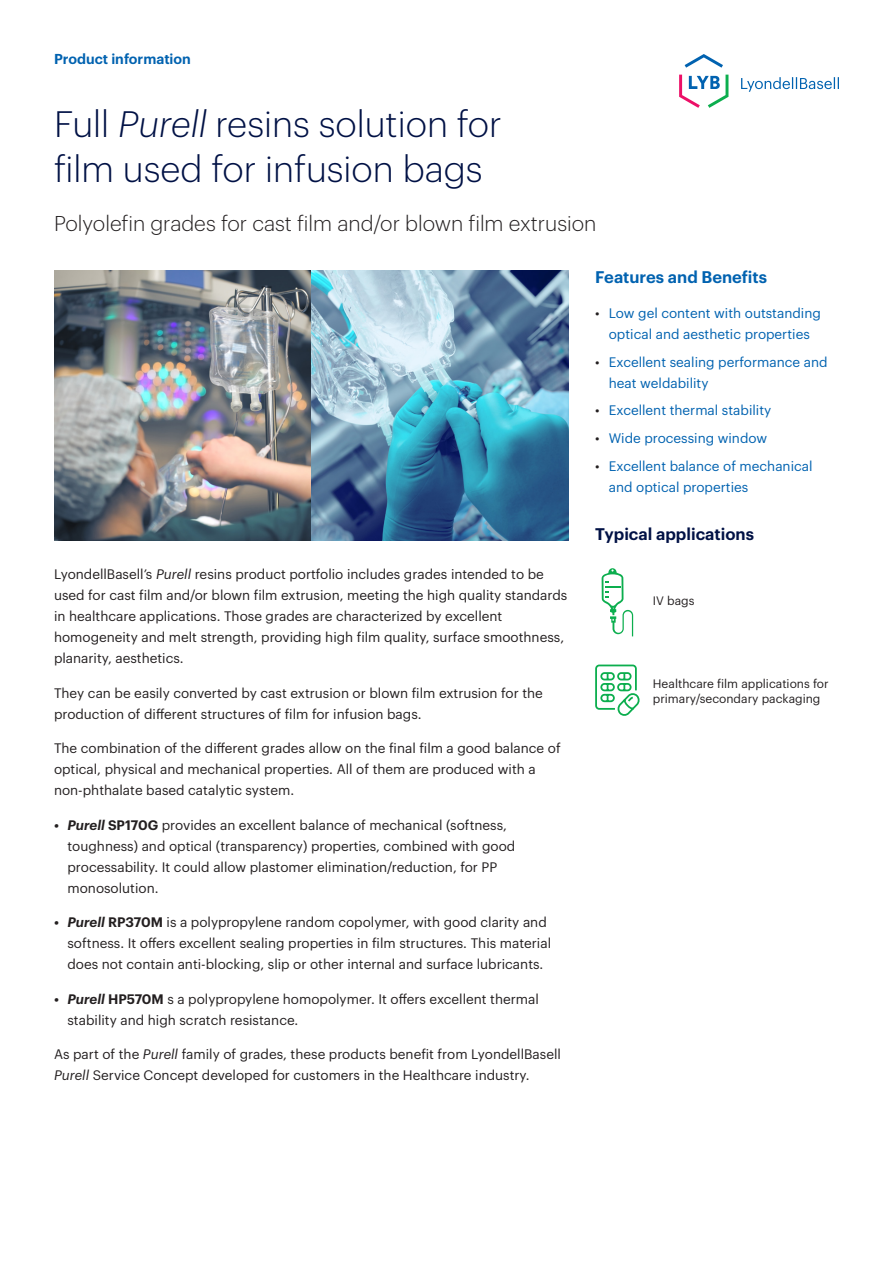
<style>
.page{position:relative;width:893px;height:1263px;background:#fff}
.page>*{position:absolute;margin:0;border:0;box-sizing:border-box;transform-origin:0 0}
.Heading_3{font:300 36px/45px "Graphik";color:#001145}
.Intro_text{font:300 21px "Graphik";color:#231f20}
.Section_header{font:600 16.5px "Graphik";color:#001145}
.Section_header-2{font:600 16.5px "Graphik";color:#0162b0}
.Business_Product_name{font:600 14.1px "Graphik";color:#0162b0}
.Body_text{font:13.5px/21px "Graphik";color:#231f20}
.t1{font:13.5px/21px "Graphik";color:#0162b0}
.Caption_body_text__FL{font:12px/15px "Graphik";color:#231f20}
.s1{font-style:italic}
.s2{color:#231f20}
.s3{font-weight:600;font-style:italic}
.s4{font-weight:600}
</style>
<div class="page">
<img style="left:54px;top:270px;width:514px;height:270px">
<svg style="left:741px;top:77px;width:98px;height:15px"></svg>
<svg style="left:685px;top:54px;width:38px;height:14px"></svg>
<svg style="left:679px;top:75px;width:49px;height:33px"></svg>
<svg style="left:602px;top:568px;width:31px;height:68px"></svg>
<svg style="left:595px;top:664px;width:45px;height:52px"></svg>
<p class="Business_Product_name" style="left:54px;top:48px;width:138px">Product information</p>
<p class="Heading_3" style="left:54px;top:99px;width:449px">Full <span class="s1">Purell</span> resins solution for film used for infusion bags</p>
<p class="Intro_text" style="left:54px;top:208px;width:544px">Polyolefin grades for cast film and/or blown film extrusion</p>
<p class="Section_header-2" style="left:595px;top:265px;width:173px">Features and Benefits</p>
<p class="t1" style="left:595px;top:301px;width:227px;text-align:center"><span class="s2">•</span> Low gel content with outstanding optical and aesthetic properties</p>
<p class="t1" style="left:609px;top:350px;width:220px;text-indent:-14px"><span class="s2">•</span> Excellent sealing performance and heat weldability</p>
<p class="t1" style="left:595px;top:399px;width:177px"><span class="s2">•</span> Excellent thermal stability</p>
<p class="t1" style="left:595px;top:427px;width:173px"><span class="s2">•</span> Wide processing window</p>
<p class="t1" style="left:609px;top:454px;width:205px;text-indent:-14px"><span class="s2">•</span> Excellent balance of mechanical and optical properties</p>
<p class="Body_text" style="left:54px;top:563px;width:515px">LyondellBasell’s <span class="s1">Purell</span> resins product portfolio includes grades intended to be used for cast film and/or blown film extrusion, meeting the high quality standards in healthcare applications. Those grades are characterized by excellent homogeneity and melt strength, providing high film quality, surface smoothness, planarity, aesthetics.</p>
<p class="Body_text" style="left:54px;top:681px;width:490px">They can be easily converted by cast extrusion or blown film extrusion for the production of different structures of film for infusion bags.</p>
<p class="Body_text" style="left:54px;top:737px;width:508px">The combination of the different grades allow on the final film a good balance of optical, physical and mechanical properties. All of them are produced with a non-phthalate based catalytic system.</p>
<p class="Body_text" style="left:68px;top:813px;width:449px;text-indent:-14px"><span class="s3">• Purell</span> <span class="s4">SP170G</span> provides an excellent balance of mechanical (softness, toughness) and optical (transparency) properties, combined with good processability. It could allow plastomer elimination/reduction, for PP monosolution.</p>
<p class="Body_text" style="left:68px;top:911px;width:485px;text-indent:-14px"><span class="s3">• Purell</span> <span class="s4">RP370M</span> is a polypropylene random copolymer, with good clarity and softness. It offers excellent sealing properties in film structures. This material does not contain anti-blocking, slip or other internal and surface lubricants.</p>
<p class="Body_text" style="left:68px;top:987px;width:473px;text-indent:-14px"><span class="s3">• Purell</span> <span class="s4">HP570M</span> s a polypropylene homopolymer. It offers excellent thermal stability and high scratch resistance.</p>
<p class="Body_text" style="left:54px;top:1043px;width:508px">As part of the <span class="s1">Purell</span> family of grades, these products benefit from LyondellBasell<br><span class="s1">Purell</span> Service Concept developed for customers in the Healthcare industry.</p>
<p class="Section_header" style="left:595px;top:521px;width:160px">Typical applications</p>
<p class="Caption_body_text__FL" style="left:653px;top:593px;width:43px">IV bags</p>
<p class="Caption_body_text__FL" style="left:653px;top:675px;width:177px">Healthcare film applications for primary/secondary packaging</p>
</div>
